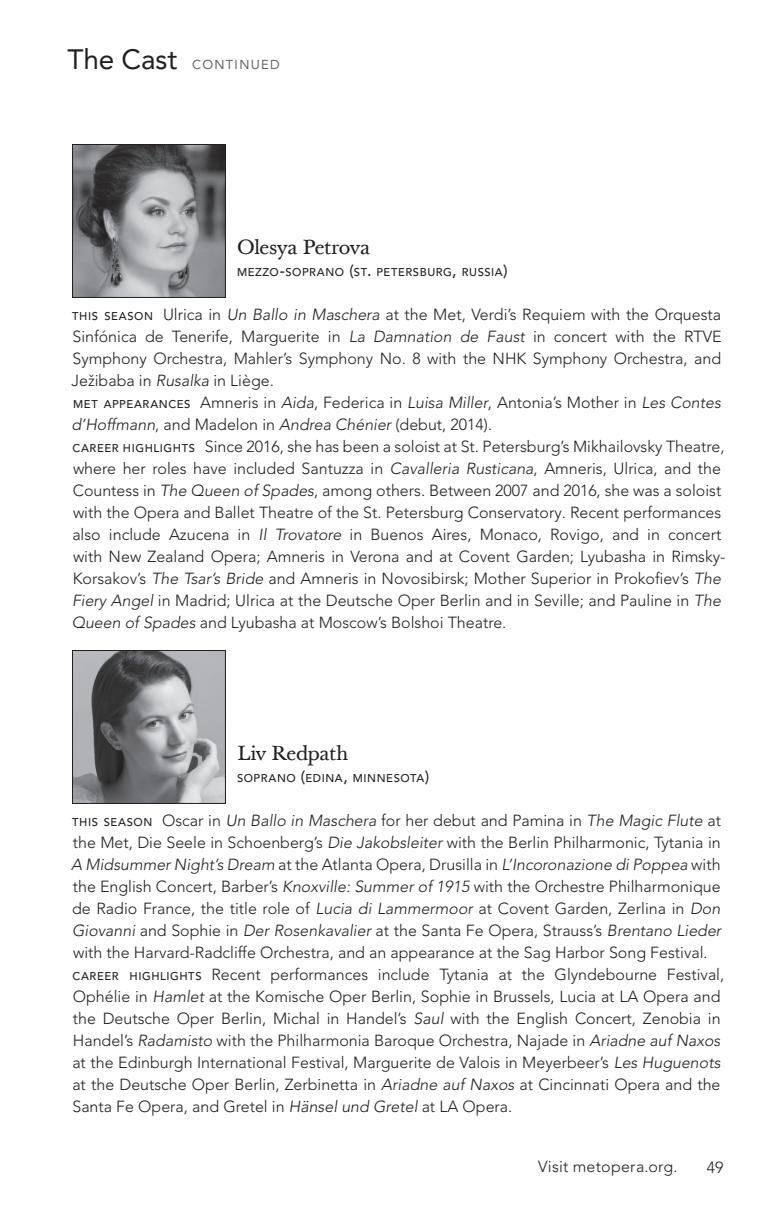
<style>
.page{position:relative;width:774px;height:1224px;background:#fff}
.page>*{position:absolute;margin:0;border:0;box-sizing:border-box;transform-origin:0 0}
.t1{font:20px "Baskerville Ten";letter-spacing:-.02em;color:#231f20}
.t2{font:300 16px/22px "Avenir LT Pro";color:#231f20}
.t3{font:300 16px "Avenir LT Pro";letter-spacing:.02em;color:#231f20}
.t4{font:13px "Avenir LT Pro";letter-spacing:.1em;color:#636366}
.t5{font:500 11.2px "Avenir LT Pro";letter-spacing:.05em;color:#231f20}
.s1{font-size:28px;color:#231f20}
.s2{font-size:16px}
.s3{font-weight:500;font-size:11.2px}
.s4{font-style:italic}
</style>
<div class="page">
<img style="left:74px;top:652px;width:150px;height:150px">
<div style="left:72px;top:650px;width:154px;height:154px;border:1px solid #231f20"></div>
<img style="left:74px;top:146px;width:150px;height:150px">
<div style="left:72px;top:144px;width:154px;height:154px;border:1px solid #231f20"></div>
<p class="t4" style="left:68px;top:57px;width:214px"><span class="s1">The Cast</span> CONTINUED</p>
<p class="t1" style="left:237px;top:235px;width:135px">Olesya Petrova</p>
<p class="t5" style="left:237px;top:265px;width:272px">MEZZO<span class="s2">-</span>SOPRANO <span class="s2">(</span>ST<span class="s2">.</span> PETERSBURG<span class="s2">,</span> RUSSIA<span class="s2">)</span></p>
<p class="t2" style="left:71px;top:304px;width:656px"><span class="s3">THIS SEASON</span> Ulrica in <span class="s4">Un Ballo in Maschera</span> at the Met, Verdi’s Requiem with the Orquesta Sinfónica de Tenerife, Marguerite in <span class="s4">La Damnation de Faust</span> in concert with the RTVE Symphony Orchestra, Mahler’s Symphony No. 8 with the NHK Symphony Orchestra, and Ježibaba in <span class="s4">Rusalka</span> in Liège.<br><span class="s3">MET APPEARANCES</span> Amneris in <span class="s4">Aida</span>, Federica in <span class="s4">Luisa Miller</span>, Antonia’s Mother in <span class="s4">Les Contes d’Hoffmann</span>, and Madelon in <span class="s4">Andrea Chénier</span> (debut, 2014).<br><span class="s3">CAREER HIGHLIGHTS</span> Since 2016, she has been a soloist at St. Petersburg’s Mikhailovsky Theatre, where her roles have included Santuzza in <span class="s4">Cavalleria Rusticana</span>, Amneris, Ulrica, and the Countess in <span class="s4">The Queen of Spades</span>, among others. Between 2007 and 2016, she was a soloist with the Opera and Ballet Theatre of the St. Petersburg Conservatory. Recent performances also include Azucena in <span class="s4">Il Trovatore</span> in Buenos Aires, Monaco, Rovigo, and in concert with New Zealand Opera; Amneris in Verona and at Covent Garden; Lyubasha in Rimsky-Korsakov’s <span class="s4">The Tsar’s Bride</span> and Amneris in Novosibirsk; Mother Superior in Prokofiev’s <span class="s4">The Fiery Angel</span> in Madrid; Ulrica at the Deutsche Oper Berlin and in Seville; and Pauline in <span class="s4">The Queen of Spades</span> and Lyubasha at Moscow’s Bolshoi Theatre.</p>
<p class="t1" style="left:237px;top:741px;width:113px">Liv Redpath</p>
<p class="t5" style="left:237px;top:771px;width:194px">SOPRANO <span class="s2">(</span>EDINA<span class="s2">,</span> MINNESOTA<span class="s2">)</span></p>
<p class="t2" style="left:71px;top:810px;width:655px"><span class="s3">THIS SEASON</span> Oscar in <span class="s4">Un Ballo in Maschera</span> for her debut and Pamina in <span class="s4">The Magic Flute</span> at the Met, Die Seele in Schoenberg’s <span class="s4">Die Jakobsleiter</span> with the Berlin Philharmonic, Tytania in <span class="s4">A Midsummer Night’s Dream</span> at the Atlanta Opera, Drusilla in <span class="s4">L’Incoronazione di Poppea</span> with the English Concert, Barber’s <span class="s4">Knoxville: Summer of 1915</span> with the Orchestre Philharmonique de Radio France, the title role of <span class="s4">Lucia di Lammermoor</span> at Covent Garden, Zerlina in <span class="s4">Don Giovanni</span> and Sophie in <span class="s4">Der Rosenkavalier</span> at the Santa Fe Opera, Strauss’s <span class="s4">Brentano Lieder </span>with the Harvard-Radcliffe Orchestra, and an appearance at the Sag Harbor Song Festival.<br><span class="s3">CAREER HIGHLIGHTS</span> Recent performances include Tytania at the Glyndebourne Festival, Ophélie in <span class="s4">Hamlet</span> at the Komische Oper Berlin, Sophie in Brussels, Lucia at LA Opera and the Deutsche Oper Berlin, Michal in Handel’s <span class="s4">Saul</span> with the English Concert, Zenobia in Handel’s <span class="s4">Radamisto</span> with the Philharmonia Baroque Orchestra, Najade in <span class="s4">Ariadne auf Naxos </span>at the Edinburgh International Festival, Marguerite de Valois in Meyerbeer’s <span class="s4">Les Huguenots </span>at the Deutsche Oper Berlin, Zerbinetta in <span class="s4">Ariadne auf Naxos</span> at Cincinnati Opera and the Santa Fe Opera, and Gretel in <span class="s4">Hänsel und Gretel</span> at LA Opera.</p>
<p class="t3" style="left:538px;top:1157px;width:141px">Visit metopera.org.</p>
<p class="t2" style="left:707px;top:1156px;width:18px">49</p>
</div>
